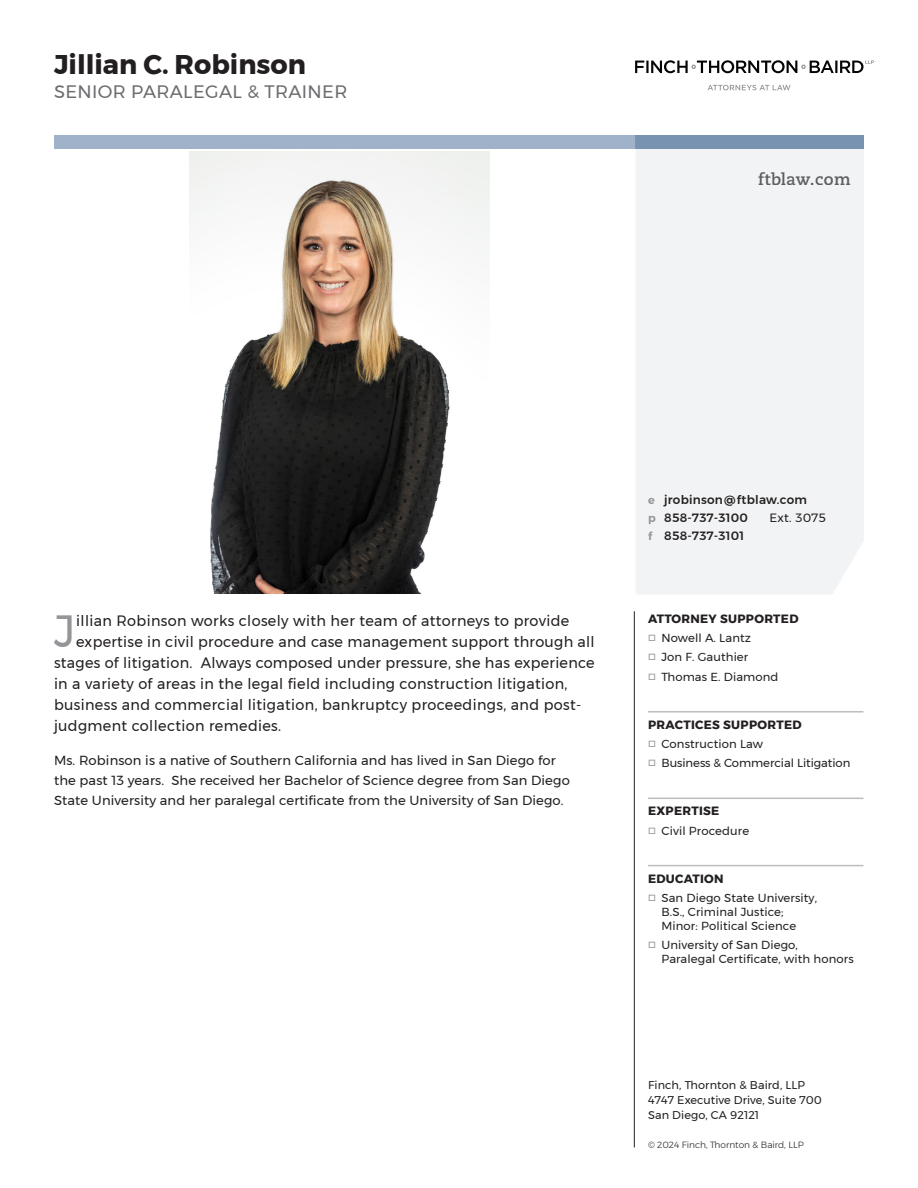
<style>
.page{position:relative;width:918px;height:1188px;background:#fff}
.page>*{position:absolute;margin:0;border:0;box-sizing:border-box;transform-origin:0 0}
.Profile_Text_Intro{font:45px "Montserrat";color:#939598;scale:.96 1}
.Name{font:700 27px "Montserrat";color:#231f20}
.Name-2{font:18px "Montserrat";letter-spacing:.02em;color:#6c6d70}
.t1{font:700 16.5px "Caecilia";letter-spacing:.025em;color:#636366}
.Profile_Text_Intro-2{font:15px "Montserrat";letter-spacing:.025em;color:#231f20;scale:.96 1}
.Profile_Text_SANS{font:13.2px/20.2px "Montserrat";letter-spacing:.01em;color:#231f20}
.Contact_Info{font:500 12px/18px "Montserrat";letter-spacing:.02em;color:#231f20}
.Contact_Subheads{font:700 12px "Montserrat";letter-spacing:.025em;color:#231f20}
.Contact_Subheads_FIR{font:700 12px "Montserrat";letter-spacing:.025em;color:#231f20}
.Contact_Info-2{font:12px "Montserrat";letter-spacing:.02em;color:#231f20}
.Contact_Text{font:11.7px/13.8px "Montserrat";letter-spacing:.01em;color:#231f20}
.Contact_Info_Final{font:11.25px/15px "Montserrat";letter-spacing:.01em;color:#231f20}
.Secretary_Email_Fina{font:300 9px "Montserrat";color:#231f20}
.s1{font-weight:600;font-size:11.25px;color:#939598}
.s2{color:#939598}
</style>
<div class="page">
<img style="left:189px;top:151px;width:301px;height:443px">
<div style="left:54px;top:135px;width:580px;height:13px;background:#9fb2ca"></div>
<div style="left:636px;top:148px;width:228px;height:446px;background:#f2f3f4"></div>
<hr style="left:648px;top:711px;width:215px;height:2px;background:#bcbdc0">
<hr style="left:648px;top:798px;width:215px;height:1px;background:#bcbdc0">
<hr style="left:648px;top:865px;width:215px;height:1px;background:#bcbdc0">
<hr style="left:634px;top:611px;width:1px;height:537px;background:#231f20">
<div style="left:636px;top:135px;width:228px;height:13px;background:#7793b1"></div>
<svg style="left:707px;top:85px;width:84px;height:5px"></svg>
<svg style="left:635px;top:60px;width:239px;height:13px"></svg>
<p class="Name" style="left:54px;top:42px;width:253px">Jillian C. Robinson</p>
<p class="Name-2" style="left:54px;top:78px;width:295px">SENIOR PARALEGAL &amp; TRAINER</p>
<p class="t1" style="left:758px;top:169px;width:94px">ftblaw.com</p>
<p class="Profile_Text_Intro" style="left:54px;top:596px;width:24px">J</p>
<p class="Profile_Text_Intro-2" style="left:76px;top:609px;width:515px">illian Robinson works closely with her team of attorneys to provide</p>
<p class="Profile_Text_Intro-2" style="left:76px;top:630px;width:542px">expertise in civil procedure and case management support through all</p>
<p class="Profile_Text_Intro-2" style="left:54px;top:651px;width:565px">stages of litigation. Always composed under pressure, she has experience</p>
<p class="Profile_Text_Intro-2" style="left:54px;top:672px;width:536px">in a variety of areas in the legal field including construction litigation,</p>
<p class="Profile_Text_Intro-2" style="left:54px;top:693px;width:551px">business and commercial litigation, bankruptcy proceedings, and post-</p>
<p class="Profile_Text_Intro-2" style="left:54px;top:714px;width:238px">judgment collection remedies.</p>
<p class="Profile_Text_SANS" style="left:54px;top:750px;width:517px">Ms. Robinson is a native of Southern California and has lived in San Diego for the past 13 years. She received her Bachelor of Science degree from San Diego<br>State University and her paralegal certificate from the University of San Diego.</p>
<p class="Contact_Info" style="left:648px;top:491px;width:160px"><span class="s1">e</span> jrobinson@ftblaw.com <span class="s1">p</span> 858-737-3100</p>
<p class="Contact_Info-2" style="left:770px;top:509px;width:58px">Ext. 3075</p>
<p class="Contact_Info" style="left:648px;top:527px;width:97px"><span class="s1">f</span> 858-737-3101</p>
<p class="Contact_Subheads_FIR" style="left:648px;top:609px;width:152px">ATTORNEY SUPPORTED</p>
<p class="Contact_Text" style="left:648px;top:631px;width:105px"><span class="s2">□</span> Nowell A. Lantz</p>
<p class="Contact_Text" style="left:648px;top:650px;width:102px"><span class="s2">□</span> Jon F. Gauthier</p>
<p class="Contact_Text" style="left:648px;top:670px;width:132px"><span class="s2">□</span> Thomas E. Diamond</p>
<p class="Contact_Subheads" style="left:648px;top:715px;width:155px">PRACTICES SUPPORTED</p>
<p class="Contact_Text" style="left:648px;top:737px;width:117px"><span class="s2">□</span> Construction Law</p>
<p class="Contact_Text" style="left:648px;top:756px;width:204px"><span class="s2">□</span> Business &amp; Commercial Litigation</p>
<p class="Contact_Subheads" style="left:648px;top:801px;width:73px">EXPERTISE</p>
<p class="Contact_Text" style="left:648px;top:823px;width:103px"><span class="s2">□</span> Civil Procedure</p>
<p class="Contact_Subheads" style="left:648px;top:869px;width:77px">EDUCATION</p>
<p class="Contact_Text" style="left:662px;top:891px;width:157px;text-indent:-14px"><span class="s2">□</span> San Diego State University,<br>B.S., Criminal Justice;<br>Minor: Political Science</p>
<p class="Contact_Text" style="left:662px;top:938px;width:194px;text-indent:-14px"><span class="s2">□</span> University of San Diego,<br>Paralegal Certificate, with honors</p>
<p class="Contact_Info_Final" style="left:648px;top:1077px;width:175px">Finch, Thornton &amp; Baird, LLP<br>4747 Executive Drive, Suite 700<br>San Diego, CA 92121</p>
<p class="Secretary_Email_Fina" style="left:648px;top:1138px;width:157px">© 2024 Finch, Thornton &amp; Baird, LLP</p>
</div>
